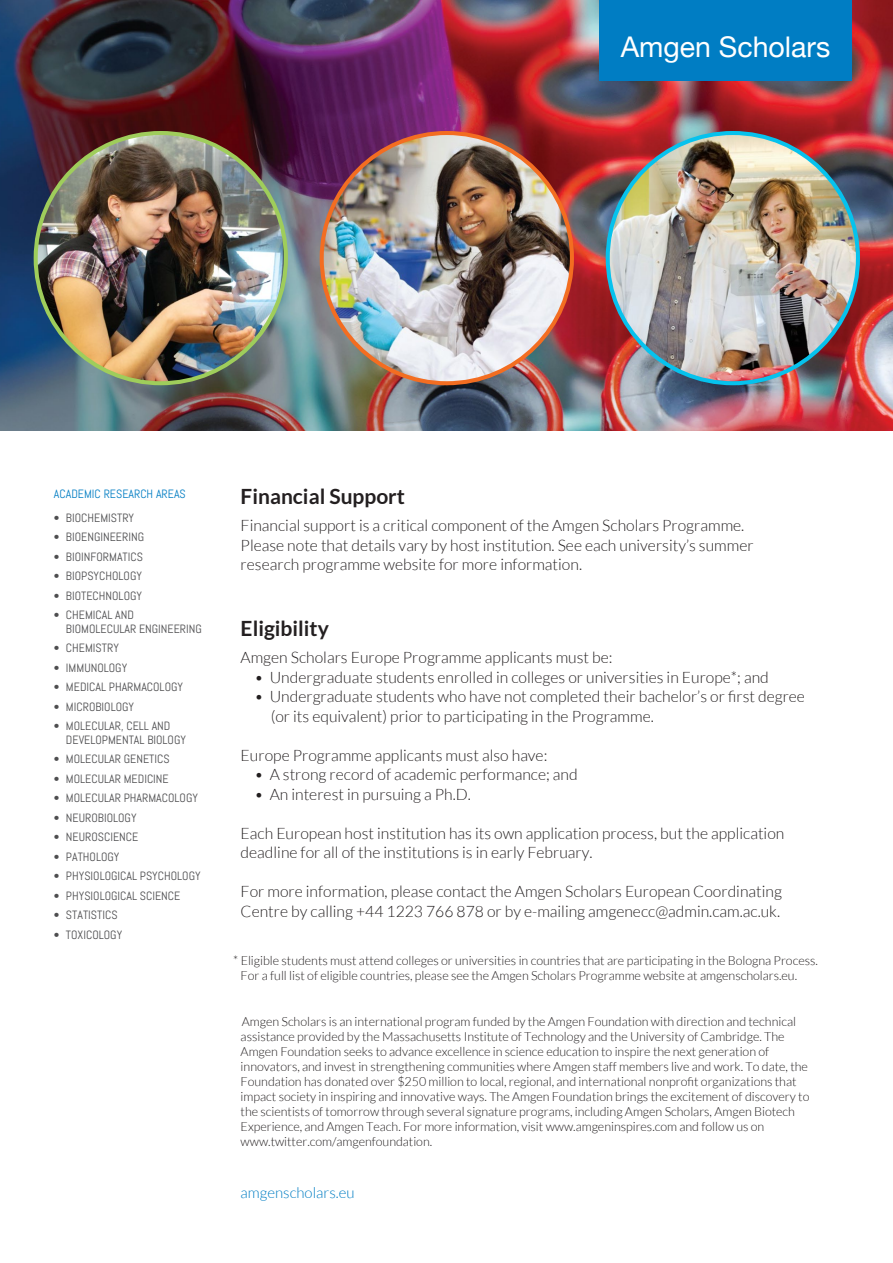
<style>
.page{position:relative;width:893px;height:1263px;background:#fff}
.page>*{position:absolute;margin:0;border:0;box-sizing:border-box;transform-origin:0 0}
.t1{font:28.5px "Helvetica Neue";color:#fff}
.t2{font:700 21px "Lato";color:#231f20}
.t3{font:300 15.75px/19.5px "Lato";color:#231f20}
.t4{font:300 15px "Lato";color:#007dc3}
.t5{font:300 12.6px/15px "Lato";letter-spacing:-.005em;color:#231f20}
.t6{font:12px/13.5px "Abel";color:#4d4d4f}
.t7{font:12px "Abel";color:#007dc3}
.s1{font-size:12.75px}
</style>
<div class="page">
<img style="left:0;top:0;width:893px;height:431px">
<img style="left:322px;top:133px;width:250px;height:250px">
<img style="left:36px;top:133px;width:250px;height:250px">
<img style="left:608px;top:133px;width:250px;height:250px;border-radius:123px">
<div style="left:599px;top:0;width:253px;height:80px;background:#007dc3"></div>
<h1 class="t1" style="left:621px;top:26px;width:211px">Amgen Scholars</h1>
<p class="t7" style="left:54px;top:486px;width:133px">ACADEMIC RESEARCH AREAS</p>
<p class="t6" style="left:54px;top:511px;width:82px">• BIOCHEMISTRY</p>
<p class="t6" style="left:54px;top:530px;width:92px">• BIOENGINEERING</p>
<p class="t6" style="left:54px;top:550px;width:91px">• BIOINFORMATICS</p>
<p class="t6" style="left:54px;top:569px;width:89px">• BIOPSYCHOLOGY</p>
<p class="t6" style="left:54px;top:589px;width:90px">• BIOTECHNOLOGY</p>
<p class="t6" style="left:66px;top:608px;width:137px;text-indent:-12px">• CHEMICAL AND<br>BIOMOLECULAR ENGINEERING</p>
<p class="t6" style="left:54px;top:641px;width:66px">• CHEMISTRY</p>
<p class="t6" style="left:54px;top:661px;width:75px">• IMMUNOLOGY</p>
<p class="t6" style="left:54px;top:680px;width:131px">• MEDICAL PHARMACOLOGY</p>
<p class="t6" style="left:54px;top:700px;width:82px">• MICROBIOLOGY</p>
<p class="t6" style="left:66px;top:719px;width:122px;text-indent:-12px">• MOLECULAR, CELL AND<br>DEVELOPMENTAL BIOLOGY</p>
<p class="t6" style="left:54px;top:752px;width:117px">• MOLECULAR GENETICS</p>
<p class="t6" style="left:54px;top:772px;width:116px">• MOLECULAR MEDICINE</p>
<p class="t6" style="left:54px;top:791px;width:146px">• MOLECULAR PHARMACOLOGY</p>
<p class="t6" style="left:54px;top:811px;width:84px">• NEUROBIOLOGY</p>
<p class="t6" style="left:54px;top:830px;width:86px">• NEUROSCIENCE</p>
<p class="t6" style="left:54px;top:850px;width:67px">• PATHOLOGY</p>
<p class="t6" style="left:54px;top:869px;width:148px">• PHYSIOLOGICAL PSYCHOLOGY</p>
<p class="t6" style="left:54px;top:889px;width:128px">• PHYSIOLOGICAL SCIENCE</p>
<p class="t6" style="left:54px;top:908px;width:65px">• STATISTICS</p>
<p class="t6" style="left:54px;top:928px;width:70px">• TOXICOLOGY</p>
<h2 class="t2" style="left:241px;top:484px;width:166px">Financial Support</h2>
<p class="t3" style="left:241px;top:516px;width:514px">Financial support is a critical component of the Amgen Scholars Programme.<br>Please note that details vary by host institution. See each university’s summer research programme website for more information.</p>
<h2 class="t2" style="left:241px;top:616px;width:90px">Eligibility</h2>
<p class="t3" style="left:241px;top:648px;width:373px">Amgen Scholars Europe Programme applicants must be:</p>
<p class="t3" style="left:255px;top:667px;width:516px">• Undergraduate students enrolled in colleges or universities in Europe*; and</p>
<p class="t3" style="left:271px;top:687px;width:536px;text-indent:-16px">• Undergraduate students who have not completed their bachelor’s or first degree (or its equivalent) prior to participating in the Programme.</p>
<p class="t3" style="left:241px;top:745px;width:308px">Europe Programme applicants must also have:</p>
<p class="t3" style="left:255px;top:765px;width:325px">• A strong record of academic performance; and</p>
<p class="t3" style="left:255px;top:784px;width:218px">• An interest in pursuing a Ph.D.</p>
<p class="t3" style="left:241px;top:823px;width:545px">Each European host institution has its own application process, but the application deadline for all of the institutions is in early February.</p>
<p class="t3" style="left:241px;top:882px;width:543px">For more information, please contact the Amgen Scholars European Coordinating<br>Centre by calling +44 1223 766 878 or by e-mailing amgenecc@admin.cam.ac.uk.</p>
<p class="t5" style="left:241px;top:953px;width:579px;text-indent:-8px"><span class="s1">*</span> Eligible students must attend colleges or universities in countries that are participating in the Bologna Process.<br>For a full list of eligible countries, please see the Amgen Scholars Programme website at amgenscholars.eu.</p>
<p class="t5" style="left:241px;top:1014px;width:570px">Amgen Scholars is an international program funded by the Amgen Foundation with direction and technical assistance provided by the Massachusetts Institute of Technology and the University of Cambridge. The Amgen Foundation seeks to advance excellence in science education to inspire the next generation of innovators, and invest in strengthening communities where Amgen staff members live and work. To date, the Foundation has donated over $250 million to local, regional, and international nonprofit organizations that impact society in inspiring and innovative ways. The Amgen Foundation brings the excitement of discovery to the scientists of tomorrow through several signature programs, including Amgen Scholars, Amgen Biotech Experience, and Amgen Teach. For more information, visit www.amgeninspires.com and follow us on www.twitter.com/amgenfoundation.</p>
<p class="t4" style="left:241px;top:1185px;width:116px">amgenscholars.eu</p>
</div>
